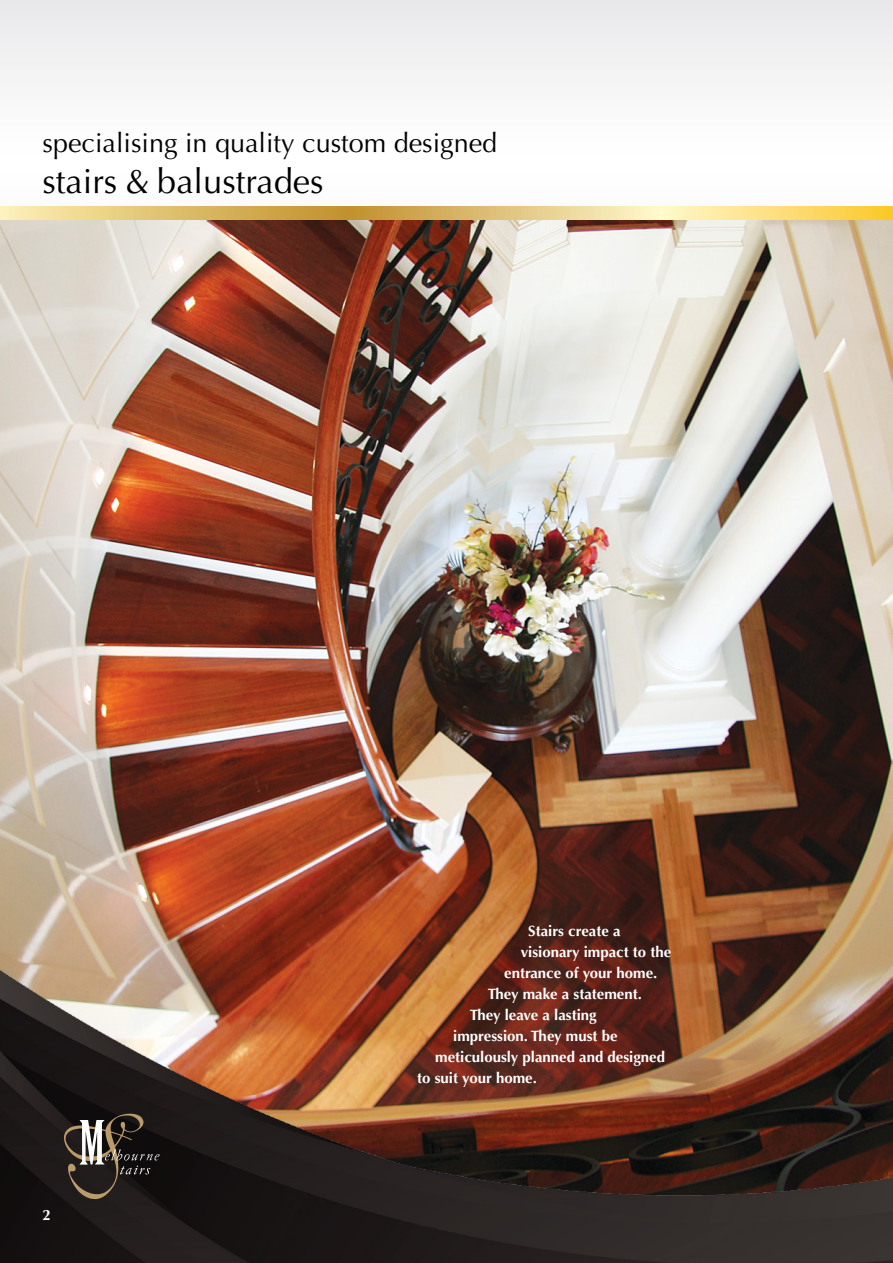
<style>
.page{position:relative;width:893px;height:1263px;background:#fff}
.page>*{position:absolute;margin:0;border:0;box-sizing:border-box;transform-origin:0 0}
.t1{font:34.5px "Optima LT Std";color:#000}
.t2{font:27px "Optima LT Std";color:#000}
.t3{font:700 15px "Optima LT Std";color:#fff}
</style>
<div class="page">
<div style="left:0;top:0;width:893px;height:343px;background:linear-gradient(to right,#f7f6f7,#f7f6f7)"></div>
<svg style="left:892px;top:0;width:1px;height:206px"></svg>
<img style="left:0;top:219px;width:893px;height:716px">
<img style="left:0;top:935px;width:893px;height:328px">
<svg style="left:64px;top:1114px;width:96px;height:85px;background:#3e3833"></svg>
<svg style="left:0;top:206px;width:892px;height:13px;background:#e7c977"></svg>
<svg style="left:892px;top:206px;width:1px;height:13px"></svg>
<p class="t2" style="left:43px;top:127px;width:456px">specialising in quality custom designed</p>
<p class="t1" style="left:43px;top:162px;width:283px">stairs &amp; balustrades</p>
<p class="t3" style="left:43px;top:1207px;width:10px">2</p>
<p class="t3" style="left:528px;top:922px;width:94px">Stairs create a</p>
<p class="t3" style="left:521px;top:943px;width:152px">visionary impact to the</p>
<p class="t3" style="left:504px;top:964px;width:155px">entrance of your home.</p>
<p class="t3" style="left:488px;top:985px;width:156px">They make a statement.</p>
<p class="t3" style="left:470px;top:1006px;width:129px">They leave a lasting</p>
<p class="t3" style="left:453px;top:1027px;width:166px">impression. They must be</p>
<p class="t3" style="left:435px;top:1048px;width:231px">meticulously planned and designed</p>
<p class="t3" style="left:417px;top:1069px;width:121px">to suit your home.</p>
</div>
